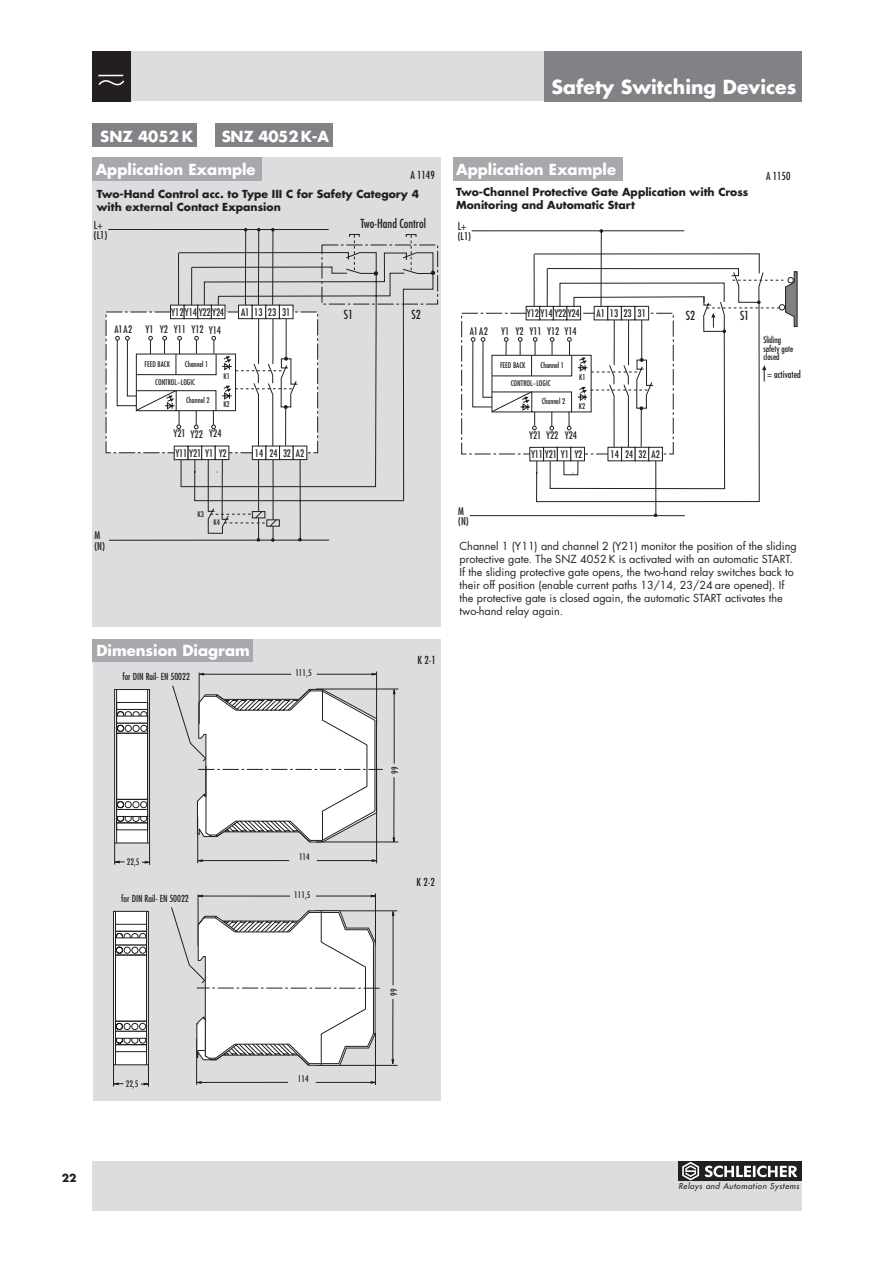
<style>
.page{position:relative;width:893px;height:1263px;background:#fff}
.page>*{position:absolute;margin:0;border:0;box-sizing:border-box;transform-origin:0 0}
.t1{font:700 18.9px "Futura";color:#fff}
.t2{font:700 14.85px "Futura";color:#fff}
.t3{font:condensed 12.15px "Futura";color:#231f20}
.t4{font:10.8px/12.9px "Futura";color:#231f20}
.t5{font:700 10.8px/12.9px "Futura";color:#231f20}
.t6{font:condensed 10.8px "Futura";color:#231f20}
.t7{font:condensed 10.35px/10.4px "Futura";color:#231f20}
.t8{font:condensed 10.2px "Futura";color:#231f20}
.t9{font:condensed 10.2px "Futura";letter-spacing:-.02em;color:#231f20}
.t10{font:condensed 9.75px "Futura";color:#231f20}
.t11{font:condensed 9.45px "Futura";color:#231f20}
.t12{font:condensed 8.7px/8.7px "Futura";color:#231f20}
.t13{font:italic 8.1px "Futura";color:#231f20}
.t14{font:condensed 7.65px "Futura";color:#231f20}
</style>
<div class="page">
<div style="left:92px;top:1161px;width:709px;height:50px;background:#dcdddf"></div>
<div style="left:678px;top:1161px;width:123px;height:20px;background:#231f20"></div>
<svg style="left:682px;top:1162px;width:115px;height:19px"></svg>
<div style="left:92px;top:52px;width:710px;height:49px;background:#dcdddf"></div>
<div style="left:544px;top:52px;width:257px;height:49px;background:#808285"></div>
<div style="left:92px;top:52px;width:39px;height:49px;background:#231f20"></div>
<svg style="left:98px;top:74px;width:27px;height:12px"></svg>
<div style="left:92px;top:157px;width:349px;height:469px;background:#dcdddf"></div>
<div style="left:452px;top:157px;width:170px;height:24px;background:#a8a9ad"></div>
<div style="left:92px;top:158px;width:170px;height:23px;background:#a8a9ad"></div>
<div style="left:106px;top:312px;width:212px;height:141px;background:#fff"></div>
<div style="left:170px;top:305px;width:14px;height:14px;background:#fff;border:1px solid #231f20"></div>
<div style="left:174px;top:446px;width:14px;height:14px;background:#fff;border:1px solid #231f20"></div>
<svg style="left:115px;top:318px;width:62px;height:129px"></svg>
<svg style="left:177px;top:252px;width:257px;height:236px"></svg>
<svg style="left:405px;top:234px;width:30px;height:42px"></svg>
<hr style="left:191px;top:267px;width:1px;height:38px;background:#231f20">
<hr style="left:108px;top:229px;width:221px;height:1px;background:#231f20">
<svg style="left:194px;top:123px;width:211px;height:417px"></svg>
<div style="left:266px;top:519px;width:14px;height:8px;background:#dcdddf;border:1px solid #231f20"></div>
<hr style="left:109px;top:540px;width:220px;height:1px;background:#231f20">
<svg style="left:207px;top:459px;width:70px;height:83px"></svg>
<hr style="left:258px;top:229px;width:1px;height:76px;background:#231f20">
<hr style="left:272px;top:229px;width:1px;height:76px;background:#231f20">
<svg style="left:271px;top:228px;width:4px;height:4px"></svg>
<div style="left:461px;top:313px;width:212px;height:141px;background:#fff;border:1px dashed #231f20"></div>
<svg style="left:529px;top:447px;width:15px;height:14px"></svg>
<hr style="left:471px;top:230px;width:213px;height:1px;background:#231f20">
<svg style="left:535px;top:101px;width:225px;height:402px"></svg>
<svg style="left:471px;top:253px;width:327px;height:195px"></svg>
<hr style="left:655px;top:461px;width:1px;height:54px;background:#231f20">
<hr style="left:469px;top:515px;width:215px;height:1px;background:#231f20">
<div style="left:92px;top:124px;width:105px;height:23px;background:#808285"></div>
<div style="left:215px;top:124px;width:118px;height:23px;background:#808285"></div>
<div style="left:93px;top:639px;width:347px;height:461px;background:#dcdddf"></div>
<div style="left:92px;top:639px;width:161px;height:23px;background:#a8a9ad"></div>
<svg style="left:114px;top:689px;width:36px;height:176px;background:#c9c8c9"></svg>
<hr style="left:376px;top:672px;width:1px;height:51px;background:#231f20">
<hr style="left:317px;top:674px;width:59px;height:1px;background:#231f20">
<hr style="left:199px;top:673px;width:1px;height:51px;background:#231f20">
<hr style="left:200px;top:674px;width:91px;height:1px;background:#231f20">
<hr style="left:376px;top:812px;width:1px;height:51px;background:#231f20">
<hr style="left:317px;top:860px;width:59px;height:1px;background:#231f20">
<hr style="left:197px;top:817px;width:1px;height:46px;background:#231f20">
<hr style="left:198px;top:860px;width:91px;height:1px;background:#231f20">
<svg style="left:172px;top:685px;width:210px;height:158px"></svg>
<hr style="left:316px;top:842px;width:82px;height:1px;background:#231f20">
<hr style="left:316px;top:689px;width:82px;height:1px;background:#231f20">
<hr style="left:393px;top:777px;width:1px;height:65px;background:#231f20">
<hr style="left:394px;top:690px;width:1px;height:74px;background:#231f20">
<svg style="left:113px;top:910px;width:36px;height:177px"></svg>
<hr style="left:375px;top:893px;width:1px;height:52px;background:#231f20">
<hr style="left:316px;top:896px;width:59px;height:1px;background:#231f20">
<hr style="left:198px;top:894px;width:1px;height:52px;background:#231f20">
<hr style="left:199px;top:896px;width:91px;height:1px;background:#231f20">
<hr style="left:375px;top:1033px;width:1px;height:52px;background:#231f20">
<hr style="left:316px;top:1082px;width:59px;height:1px;background:#231f20">
<hr style="left:196px;top:1039px;width:1px;height:46px;background:#231f20">
<hr style="left:197px;top:1082px;width:91px;height:1px;background:#231f20">
<hr style="left:315px;top:1065px;width:82px;height:1px;background:#231f20">
<hr style="left:315px;top:911px;width:82px;height:1px;background:#231f20">
<hr style="left:392px;top:999px;width:1px;height:65px;background:#231f20">
<hr style="left:393px;top:912px;width:1px;height:73px;background:#231f20">
<svg style="left:171px;top:907px;width:209px;height:160px"></svg>
<h2 class="t2" style="left:100px;top:129px;width:94px">SNZ 4052 K</h2>
<h2 class="t2" style="left:222px;top:129px;width:109px">SNZ 4052 K-A</h2>
<h2 class="t2" style="left:96px;top:163px;width:161px">Application Example</h2>
<p class="t6" style="left:410px;top:170px;width:26px">A 1149</p>
<p class="t5" style="left:97px;top:189px;width:324px">Two-Hand Control acc. to Type III C for Safety Category 4 with external Contact Expansion</p>
<p class="t3" style="left:360px;top:218px;width:67px">Two-Hand Control</p>
<p class="t7" style="left:94px;top:221px;width:15px">L+ (L1)</p>
<h1 class="t1" style="left:551px;top:78px;width:246px">Safety Switching Devices</h1>
<h2 class="t2" style="left:456px;top:162px;width:161px">Application Example</h2>
<p class="t6" style="left:766px;top:171px;width:26px">A 1150</p>
<p class="t5" style="left:456px;top:186px;width:294px">Two-Channel Protective Gate Application with Cross<br>Monitoring and Automatic Start</p>
<p class="t7" style="left:457px;top:222px;width:15px">L+ (L1)</p>
<p class="t9" style="left:171px;top:307px;width:54px">Y12 Y14 Y22 Y24</p>
<p class="t8" style="left:241px;top:307px;width:51px">A1 13 23 31</p>
<p class="t8" style="left:114px;top:325px;width:20px">A1A2</p>
<p class="t8" style="left:146px;top:325px;width:77px">Y1 Y2 Y11 Y12 Y14</p>
<p class="t14" style="left:185px;top:360px;width:25px">Channel 1</p>
<p class="t14" style="left:186px;top:397px;width:25px">Channel 2</p>
<p class="t14" style="left:144px;top:360px;width:27px">FEED BACK</p>
<p class="t14" style="left:155px;top:379px;width:41px">CONTROL--LOGIC</p>
<p class="t14" style="left:223px;top:373px;width:8px">K1</p>
<p class="t14" style="left:223px;top:401px;width:8px">K2</p>
<p class="t8" style="left:173px;top:429px;width:50px">Y21 Y22 Y24</p>
<p class="t9" style="left:175px;top:448px;width:53px">Y11 Y21 Y1 Y2</p>
<p class="t8" style="left:255px;top:448px;width:51px">14 24 32 A2</p>
<p class="t7" style="left:94px;top:531px;width:12px">M (N)</p>
<p class="t14" style="left:198px;top:510px;width:8px">K3</p>
<p class="t14" style="left:213px;top:518px;width:8px">K4</p>
<p class="t3" style="left:344px;top:309px;width:11px">S1</p>
<p class="t3" style="left:411px;top:309px;width:11px">S2</p>
<h2 class="t2" style="left:96px;top:644px;width:155px">Dimension Diagram</h2>
<p class="t6" style="left:417px;top:655px;width:20px">K 2-1</p>
<p class="t11" style="left:122px;top:672px;width:69px">for DIN Rail- EN 50022</p>
<p class="t12" style="left:295px;top:669px;width:18px">111,5</p>
<p class="t9" style="left:527px;top:308px;width:54px">Y12 Y14 Y22 Y24</p>
<p class="t8" style="left:596px;top:308px;width:51px">A1 13 23 31</p>
<p class="t8" style="left:470px;top:326px;width:20px">A1A2</p>
<p class="t8" style="left:501px;top:326px;width:77px">Y1 Y2 Y11 Y12 Y14</p>
<p class="t14" style="left:540px;top:362px;width:25px">Channel 1</p>
<p class="t14" style="left:541px;top:398px;width:25px">Channel 2</p>
<p class="t14" style="left:500px;top:362px;width:27px">FEED BACK</p>
<p class="t14" style="left:511px;top:380px;width:41px">CONTROL--LOGIC</p>
<p class="t14" style="left:579px;top:374px;width:8px">K1</p>
<p class="t14" style="left:579px;top:402px;width:8px">K2</p>
<p class="t8" style="left:529px;top:430px;width:50px">Y21 Y22 Y24</p>
<p class="t7" style="left:458px;top:507px;width:12px">M (N)</p>
<p class="t9" style="left:531px;top:450px;width:53px">Y11 Y21 Y1 Y2</p>
<p class="t8" style="left:610px;top:449px;width:51px">14 24 32 A2</p>
<p class="t3" style="left:686px;top:310px;width:11px">S2</p>
<p class="t3" style="left:740px;top:310px;width:11px">S1</p>
<p class="t12" style="left:763px;top:336px;width:31px">Sliding safety gate closed</p>
<p class="t10" style="left:767px;top:370px;width:35px">= activated</p>
<p class="t4" style="left:459px;top:540px;width:338px">Channel 1 (Y11) and channel 2 (Y21) monitor the position of the sliding protective gate. The SNZ 4052 K is activated with an automatic START.<br>If the sliding protective gate opens, the two-hand relay switches back to their off position (enable current paths 13/14, 23/24 are opened). If the protective gate is closed again, the automatic START activates the two-hand relay again.</p>
<p class="t12" style="left:127px;top:858px;width:14px">22,5</p>
<p class="t11" style="left:121px;top:894px;width:69px">for DIN Rail- EN 50022</p>
<p class="t12" style="left:299px;top:853px;width:12px">114</p>
<p class="t12" style="left:294px;top:891px;width:18px">111,5</p>
<p class="t12" style="left:391px;top:774px;width:9px;rotate:-90deg">99</p>
<p class="t6" style="left:416px;top:877px;width:20px">K 2-2</p>
<p class="t5" style="left:62px;top:1172px;width:16px">22</p>
<p class="t12" style="left:126px;top:1080px;width:14px">22,5</p>
<p class="t12" style="left:298px;top:1075px;width:12px">114</p>
<p class="t12" style="left:390px;top:996px;width:9px;rotate:-90deg">99</p>
<p class="t13" style="left:678px;top:1182px;width:124px">Relays and Automation Systems</p>
</div>
